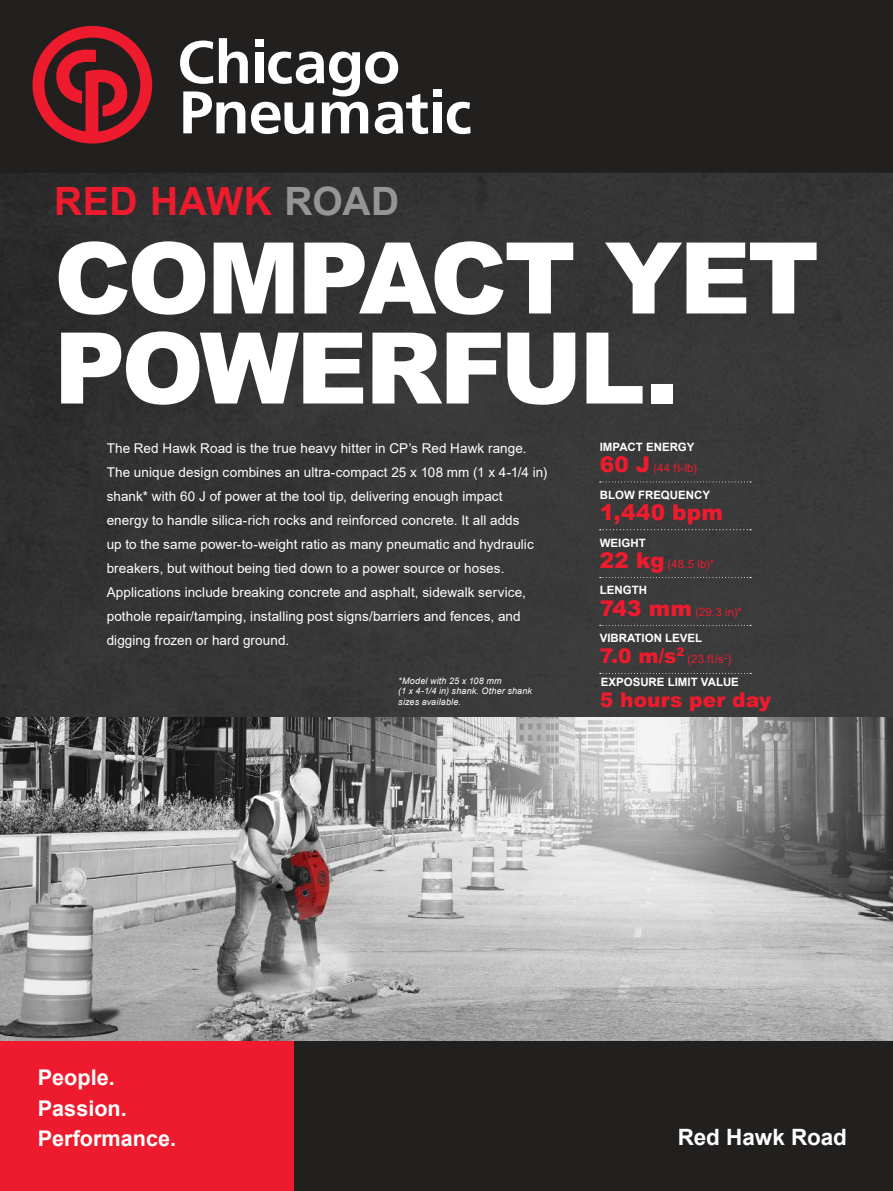
<style>
.page{position:relative;width:893px;height:1191px;background:#fff}
.page>*{position:absolute;margin:0;border:0;box-sizing:border-box;transform-origin:0 0}
.t1{font:900 99px/90px "Arial";letter-spacing:-.03em;color:#fff}
.t2{font:700 39px "Arial";letter-spacing:.015em;color:#ed1b2d}
.t3{font:700 22.5px "Arial";color:#fff}
.t4{font:700 21.6px/30.3px "Arial";color:#fff}
.t5{font:900 21.6px "Arial";letter-spacing:.01em;color:#ed1b2d}
.t6{font:900 20.25px "Arial";letter-spacing:.005em;color:#ed1b2d}
.t7{font:13.5px/24px "Arial";letter-spacing:.005em;color:#fff}
.t8{font:700 11.55px/21.5px "Arial";color:#fff}
.t9{font:11.55px/21.1px "Arial";letter-spacing:.015em;color:#ed1b2d}
.t10{font:italic 9px/10.5px "Arial";letter-spacing:.02em;color:#fff}
.s1{color:#939597}
.s2{font-weight:900;font-size:21.6px;color:#ed1b2d}
.s3{font-weight:400;color:#ed1b2d}
.s4{font-weight:700;color:#fff}
.s5{font-weight:900;font-size:21.6px}
</style>
<div class="page">
<img style="left:0;top:173px;width:893px;height:545px">
<svg style="left:600px;top:577px;width:151px;height:1px"></svg>
<svg style="left:600px;top:625px;width:151px;height:1px"></svg>
<svg style="left:600px;top:529px;width:151px;height:1px"></svg>
<svg style="left:600px;top:481px;width:151px;height:1px"></svg>
<div style="left:0;top:0;width:893px;height:173px;background:#221f1f"></div>
<svg style="left:180px;top:38px;width:248px;height:96px"></svg>
<div style="left:433px;top:102px;width:8px;height:31px;background:#fff"></div>
<div style="left:433px;top:90px;width:8px;height:7px;background:#fff"></div>
<svg style="left:447px;top:102px;width:24px;height:32px"></svg>
<svg style="left:32px;top:26px;width:120px;height:118px;background:#7e1d25"></svg>
<img style="left:0;top:718px;width:893px;height:323px">
<div style="left:293px;top:1041px;width:600px;height:150px;background:#221f1f"></div>
<div style="left:0;top:1041px;width:293px;height:150px;background:#ed1b2d"></div>
<svg style="left:600px;top:673px;width:151px;height:1px"></svg>
<h2 class="t2" style="left:54px;top:187px;width:347px">RED HAWK <span class="s1">ROAD</span></h2>
<h1 class="t1" style="left:54px;top:243px;width:767px">COMPACT YET<br>POWERFUL.</h1>
<p class="t7" style="left:107px;top:437px;width:442px">The Red Hawk Road is the true heavy hitter in CP’s Red Hawk range.<br>The unique design combines an ultra-compact 25 x 108 mm (1 x 4-1/4 in) shank* with 60 J of power at the tool tip, delivering enough impact energy to handle silica-rich rocks and reinforced concrete. It all adds<br>up to the same power-to-weight ratio as many pneumatic and hydraulic breakers, but without being tied down to a power source or hoses.<br>Applications include breaking concrete and asphalt, sidewalk service, pothole repair/tamping, installing post signs/barriers and fences, and digging frozen or hard ground.</p>
<p class="t8" style="left:600px;top:437px;width:99px">IMPACT ENERGY<br><span class="s2">60 J</span> <span class="s3">(44 ft-lb)</span></p>
<p class="t8" style="left:600px;top:485px;width:112px">BLOW FREQUENCY</p>
<h3 class="t5" style="left:600px;top:504px;width:125px">1,440 bpm</h3>
<p class="t9" style="left:600px;top:533px;width:116px"><span class="s4">WEIGHT<br></span><span class="s5">22 kg</span> (48.5 lb)*</p>
<p class="t9" style="left:600px;top:580px;width:144px"><span class="s4">LENGTH<br></span><span class="s5">743 mm</span> (29.3 in)*</p>
<p class="t8" style="left:600px;top:628px;width:104px">VIBRATION LEVEL</p>
<h3 class="t6" style="left:600px;top:648px;width:86px">7.0 m/s<sup>2</sup></h3>
<p class="t9" style="left:687px;top:649px;width:45px">(23 ft/s<sup>2</sup>)</p>
<h3 class="t4" style="left:38px;top:1064px;width:140px">People.<br>Passion.<br>Performance.</h3>
<p class="t10" style="left:398px;top:676px;width:135px">*Model with 25 x 108 mm<br>(1 x 4-1/4 in) shank. Other shank sizes available.</p>
<p class="t8" style="left:601px;top:672px;width:140px">EXPOSURE LIMIT VALUE</p>
<h3 class="t6" style="left:600px;top:692px;width:173px">5 hours per day</h3>
<h3 class="t3" style="left:678px;top:1128px;width:171px">Red Hawk Road</h3>
</div>
